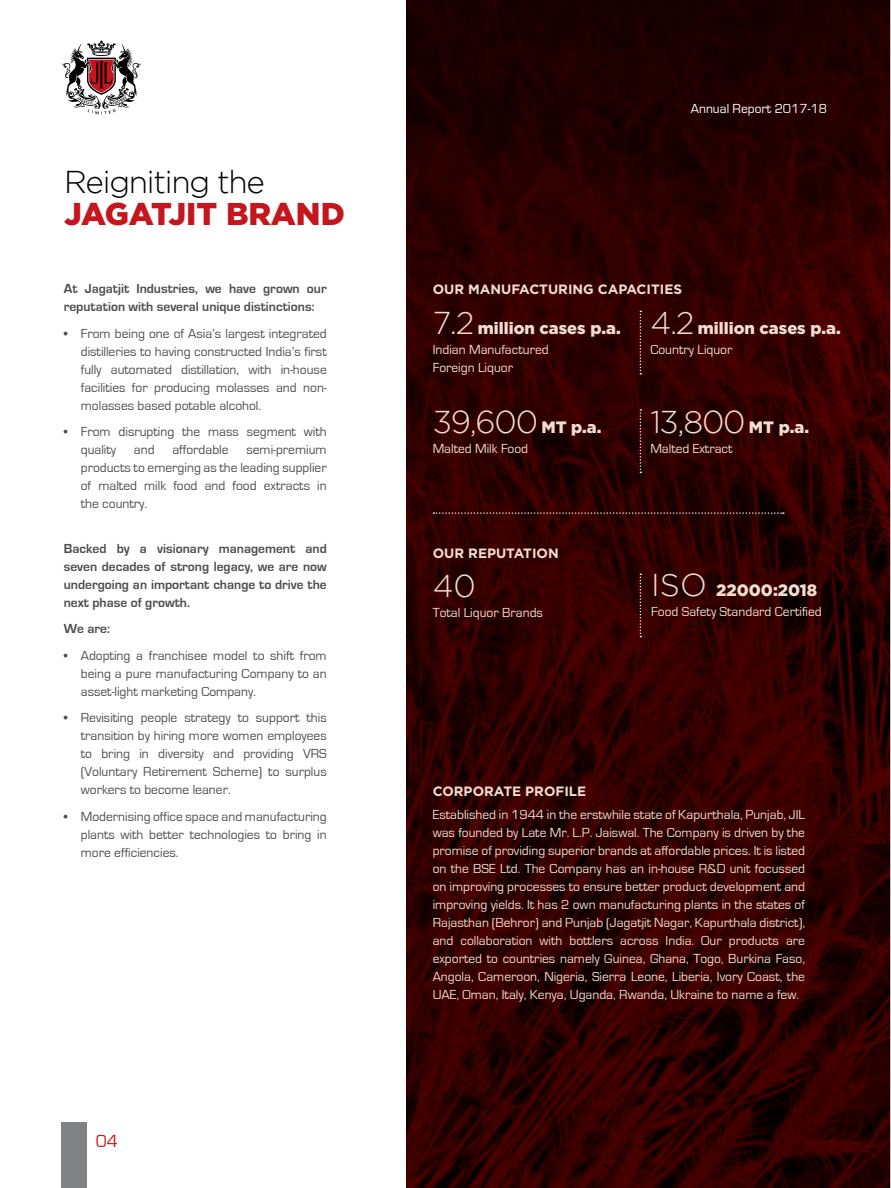
<style>
.page{position:relative;width:891px;height:1188px;background:#fff}
.page>*{position:absolute;margin:0;border:0;box-sizing:border-box;transform-origin:0 0}
.t1{font:300 31.5px "Gotham";letter-spacing:-.04em;color:#f3ddd0}
.t2{font:300 31.5px/31.5px "Gotham";letter-spacing:-.04em;color:#000}
.t3{font:900 31.5px "Gotham";color:#c4161c}
.t4{font:18px "Eurostile";color:#c4161c}
.t5{font:900 16.5px "Gotham";color:#f3ddd0}
.t6{font:13.5px/18px "Eurostile";color:#f3ddd0}
.t7{font:13.5px/18px "Eurostile";color:#4d4d4f;text-align:justify}
.t8{font:700 13.5px/18px "Eurostile";color:#4d4d4f}
.t9{font:700 13.5px "Gotham";color:#f3ddd0}
.t10{font:13.5px "Eurostile";color:#fff}
.s1{font-weight:900;color:#c4161c}
.s2{font-weight:300;font-size:31.5px}
.s3{font-weight:900;font-size:16.5px}
.s4{font-family:"Gotham";font-weight:700}
</style>
<div class="page">
<img style="left:406px;top:0;width:484px;height:1188px">
<svg style="left:433px;top:512px;width:351px;height:2px"></svg>
<svg style="left:639px;top:311px;width:2px;height:64px"></svg>
<svg style="left:639px;top:409px;width:2px;height:64px"></svg>
<svg style="left:639px;top:573px;width:2px;height:64px"></svg>
<div style="left:61px;top:1123px;width:26px;height:65px;background:#808285"></div>
<svg style="left:62px;top:40px;width:79px;height:74px"></svg>
<p class="t2" style="left:64px;top:166px;width:202px">Reigniting the<br><span class="s1">JAGAT</span></p>
<p class="t3" style="left:168px;top:195px;width:105px">JIT BRAND</p>
<p class="t8" style="left:64px;top:280px;width:264px">At Jagatjit Industries, we have grown our reputation with several unique distinctions:</p>
<p class="t7" style="left:81px;top:325px;width:247px;text-indent:-17px">• From being one of Asia’s largest integrated distilleries to having constructed India’s first fully automated distillation, with in-house facilities for producing molasses and non&shy;molasses based potable alcohol.</p>
<p class="t7" style="left:81px;top:423px;width:247px;text-indent:-17px">• From disrupting the mass segment with quality</p>
<p class="t7" style="left:134px;top:441px;width:22px">and</p>
<p class="t7" style="left:172px;top:441px;width:58px">affordable</p>
<p class="t7" style="left:81px;top:441px;width:247px;text-indent:166px">semi-premium products to emerging as the leading supplier of malted milk food and food extracts in the country.</p>
<p class="t8" style="left:64px;top:540px;width:264px;text-align:justify">Backed by a visionary management and seven decades of strong legacy, we are now undergoing an important change to drive the next phase of growth.</p>
<p class="t8" style="left:64px;top:620px;width:48px">We are:</p>
<p class="t7" style="left:81px;top:647px;width:247px;text-indent:-17px">• Adopting a franchisee model to shift from being a pure manufacturing Company to an asset-light marketing Company.</p>
<p class="t7" style="left:81px;top:709px;width:247px;text-indent:-17px">• Revisiting people strategy to support this transition by hiring more women employees to bring in diversity and providing VRS (Voluntary Retirement Scheme) to surplus workers to become leaner.</p>
<p class="t7" style="left:81px;top:808px;width:247px;text-indent:-17px">• Modernising office space and manufacturing plants with better technologies to bring in more efficiencies.</p>
<p class="t4" style="left:96px;top:1131px;width:24px">04</p>
<p class="t10" style="left:691px;top:101px;width:138px">Annual Report 2017-18</p>
<p class="t9" style="left:433px;top:282px;width:249px">OUR MANUFACTURING CAPACITIES</p>
<p class="t5" style="left:650px;top:319px;width:192px"><span class="s2">4.2</span> million cases p.a.</p>
<p class="t6" style="left:650px;top:341px;width:84px">Country Liquor</p>
<p class="t5" style="left:433px;top:319px;width:189px"><span class="s2">7.2</span> million cases p.a.</p>
<p class="t6" style="left:433px;top:341px;width:117px">Indian Manufactured<br>Foreign Liquor</p>
<p class="t1" style="left:433px;top:405px;width:170px">39,600 <span class="s3">MT p.a.</span></p>
<p class="t6" style="left:433px;top:439px;width:97px">Malted Milk Food</p>
<p class="t9" style="left:433px;top:546px;width:127px">OUR REPUTATION</p>
<p class="t1" style="left:433px;top:569px;width:45px">40</p>
<p class="t6" style="left:433px;top:604px;width:112px">Total Liquor Brands</p>
<p class="t1" style="left:650px;top:405px;width:160px">13,800 <span class="s3">MT p.a.</span></p>
<p class="t6" style="left:650px;top:439px;width:84px">Malted Extract</p>
<p class="t5" style="left:651px;top:581px;width:168px"><span class="s2">ISO</span> 22000:2018</p>
<p class="t6" style="left:651px;top:603px;width:172px">Food Safety Standard Certified</p>
<p class="t6" style="left:433px;top:781px;width:374px;line-height:22.2px"><span class="s4">CORPORATE PROFILE<br></span>Established in 1944 in the erstwhile state of Kapurthala, Punjab, JIL</p>
<p class="t6" style="left:433px;top:823px;width:374px;text-align:justify">was founded by Late Mr. L.P. Jaiswal. The Company is driven by the promise of providing superior brands at affordable prices. It is listed on the BSE Ltd. The Company has an in-house R&amp;D unit focussed on improving processes to ensure better product development and improving yields. It has 2 own manufacturing plants in the states of Rajasthan (Behror) and Punjab (Jagatjit Nagar, Kapurthala district), and collaboration with bottlers across India. Our products are exported to countries namely Guinea, Ghana, Togo, Burkina Faso, Angola, Cameroon, Nigeria, Sierra Leone, Liberia, Ivory Coast, the UAE, Oman, Italy, Kenya, Uganda, Rwanda, Ukraine to name a few.</p>
</div>
